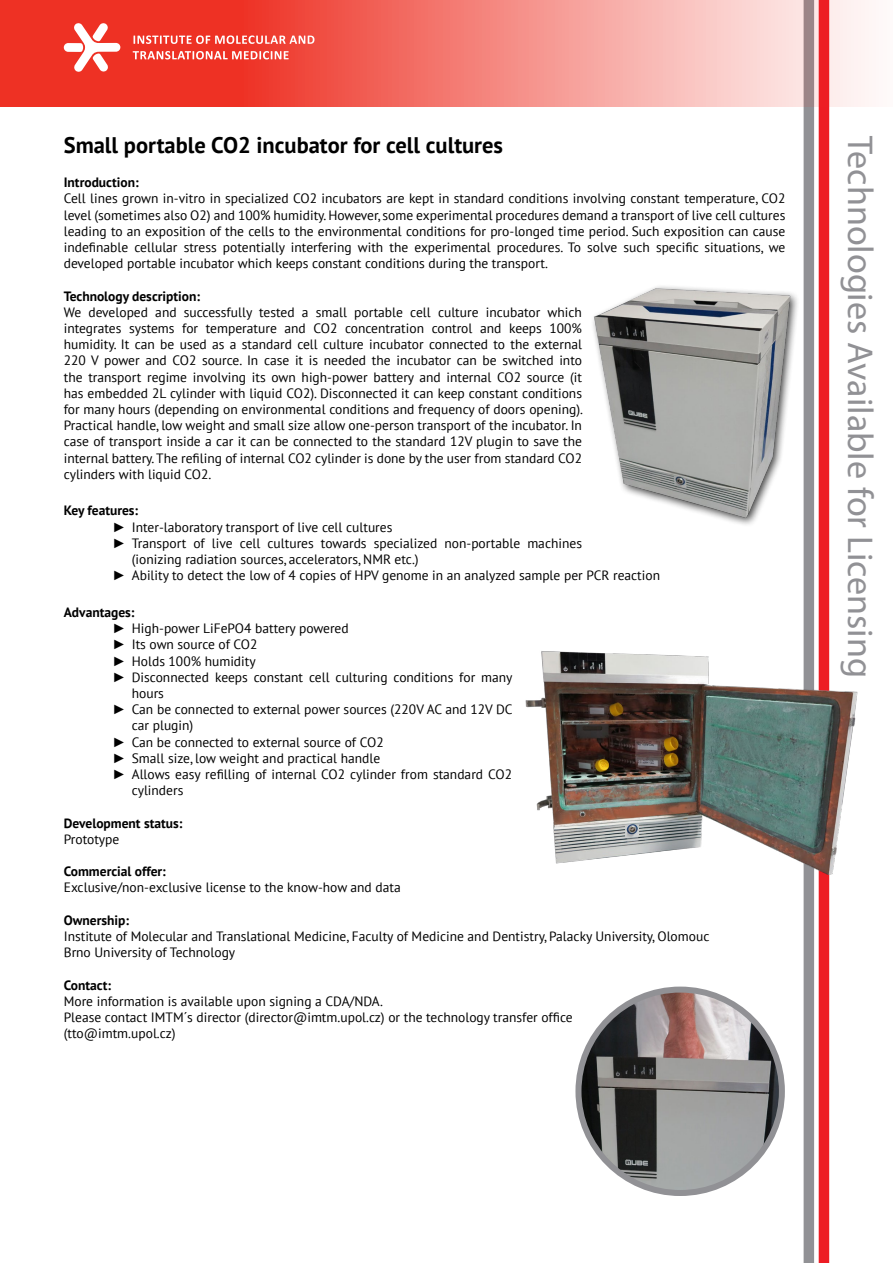
<style>
.page{position:relative;width:893px;height:1263px;background:#fff}
.page>*{position:absolute;margin:0;border:0;box-sizing:border-box;transform-origin:0 0}
.t1{font:36px "Myriad Pro";color:#919195}
.t2{font:700 22.5px "PT Sans";color:#000}
.t3{font:13.5px/16.2px "PT Sans";color:#000;text-align:justify}
.t4{font:700 13.5px "PT Sans";color:#000}
.s1{font-family:"Arial"}
</style>
<div class="page">
<div style="left:804px;top:0;width:10px;height:1263px;background:#919195"></div>
<div style="left:819px;top:0;width:10px;height:1263px;background:#ed1d24"></div>
<svg style="left:0;top:0;width:869px;height:106px;background:#f27d75"></svg>
<svg style="left:64px;top:23px;width:56px;height:49px"></svg>
<svg style="left:133px;top:51px;width:156px;height:8px"></svg>
<svg style="left:134px;top:35px;width:180px;height:9px"></svg>
<img style="left:593px;top:263px;width:211px;height:291px">
<img style="left:525px;top:645px;width:333px;height:234px">
<img style="left:581px;top:993px;width:201px;height:200px">
<div style="left:575px;top:986px;width:210px;height:210px;border:6px solid #919195;border-radius:50%"></div>
<h2 class="t2" style="left:64px;top:130px;width:441px">Small portable CO2 incubator for cell cultures</h2>
<p class="t4" style="left:64px;top:173px;width:76px">Introduction:</p>
<p class="t3" style="left:64px;top:190px;width:723px">Cell lines grown in-vitro in specialized CO2 incubators are kept in standard conditions involving constant temperature, CO2 level (sometimes also O2) and 100% humidity. However, some experimental procedures demand a transport of live cell cultures leading to an exposition of the cells to the environmental conditions for pro-longed time period. Such exposition can cause indefinable cellular stress potentially interfering with the experimental procedures. To solve such specific situations, we developed portable incubator which keeps constant conditions during the transport.</p>
<p class="t4" style="left:64px;top:287px;width:138px">Technology description:</p>
<p class="t3" style="left:64px;top:304px;width:521px">We developed and successfully tested a small portable cell culture incubator which integrates systems for temperature and CO2 concentration control and keeps 100% humidity. It can be used as a standard cell culture incubator connected to the external 220 V power and CO2 source. In case it is needed the incubator can be switched into the transport regime involving its own high-power battery and internal CO2 source (it has embedded 2L cylinder with liquid CO2). Disconnected it can keep constant conditions for many hours (depending on environmental conditions and frequency of doors opening).<br>Practical handle, low weight and small size allow one-person transport of the incubator. In case of transport inside a car it can be connected to the standard 12V plugin to save the internal battery. The refiling of internal CO2 cylinder is done by the user from standard CO2 cylinders with liquid CO2.</p>
<p class="t4" style="left:64px;top:502px;width:76px">Key features:</p>
<p class="t3" style="left:112px;top:518px;width:282px"><span class="s1">►</span> Inter-laboratory transport of live cell cultures</p>
<p class="t3" style="left:112px;top:535px;width:471px"><span class="s1">►</span> Transport of live cell cultures towards specialized non-portable machines</p>
<p class="t3" style="left:132px;top:551px;width:288px">(ionizing radiation sources, accelerators, NMR etc.)</p>
<p class="t3" style="left:112px;top:567px;width:549px"><span class="s1">►</span> Ability to detect the low of 4 copies of HPV genome in an analyzed sample per PCR reaction</p>
<p class="t4" style="left:64px;top:603px;width:72px">Advantages:</p>
<p class="t3" style="left:112px;top:620px;width:238px"><span class="s1">►</span> High-power LiFePO4 battery powered</p>
<p class="t3" style="left:112px;top:636px;width:147px"><span class="s1">►</span> Its own source of CO2</p>
<p class="t3" style="left:112px;top:652px;width:145px"><span class="s1">►</span> Holds 100% humidity</p>
<p class="t3" style="left:112px;top:668px;width:402px"><span class="s1">►</span> Disconnected keeps constant cell culturing conditions for many</p>
<p class="t3" style="left:132px;top:685px;width:34px">hours</p>
<p class="t3" style="left:112px;top:701px;width:402px"><span class="s1">►</span> Can be connected to external power sources (220V AC and 12V DC</p>
<p class="t3" style="left:132px;top:717px;width:63px">car plugin)</p>
<p class="t3" style="left:112px;top:733px;width:273px"><span class="s1">►</span> Can be connected to external source of CO2</p>
<p class="t3" style="left:112px;top:749px;width:269px"><span class="s1">►</span> Small size, low weight and practical handle</p>
<p class="t3" style="left:112px;top:766px;width:401px"><span class="s1">►</span> Allows easy refilling of internal CO2 cylinder from standard CO2</p>
<p class="t3" style="left:132px;top:782px;width:53px">cylinders</p>
<p class="t4" style="left:64px;top:814px;width:120px">Development status:</p>
<p class="t3" style="left:64px;top:830px;width:57px">Prototype</p>
<p class="t4" style="left:64px;top:862px;width:104px">Commercial offer:</p>
<p class="t3" style="left:64px;top:879px;width:338px">Exclusive/non-exclusive license to the know-how and data</p>
<p class="t4" style="left:64px;top:911px;width:67px">Ownership:</p>
<p class="t3" style="left:64px;top:928px;width:647px">Institute of Molecular and Translational Medicine, Faculty of Medicine and Dentistry, Palacky University, Olomouc<br>Brno University of Technology</p>
<p class="t4" style="left:64px;top:976px;width:49px">Contact:</p>
<p class="t3" style="left:64px;top:992px;width:510px;text-align:left">More information is available upon signing a CDA/NDA.<br>Please contact IMTM´s director (director@imtm.upol.cz) or the technology transfer office (tto@imtm.upol.cz)</p>
<h1 class="t1" style="left:882px;top:136px;width:543px;rotate:90deg">Technologies Available for Licensing</h1>
</div>
